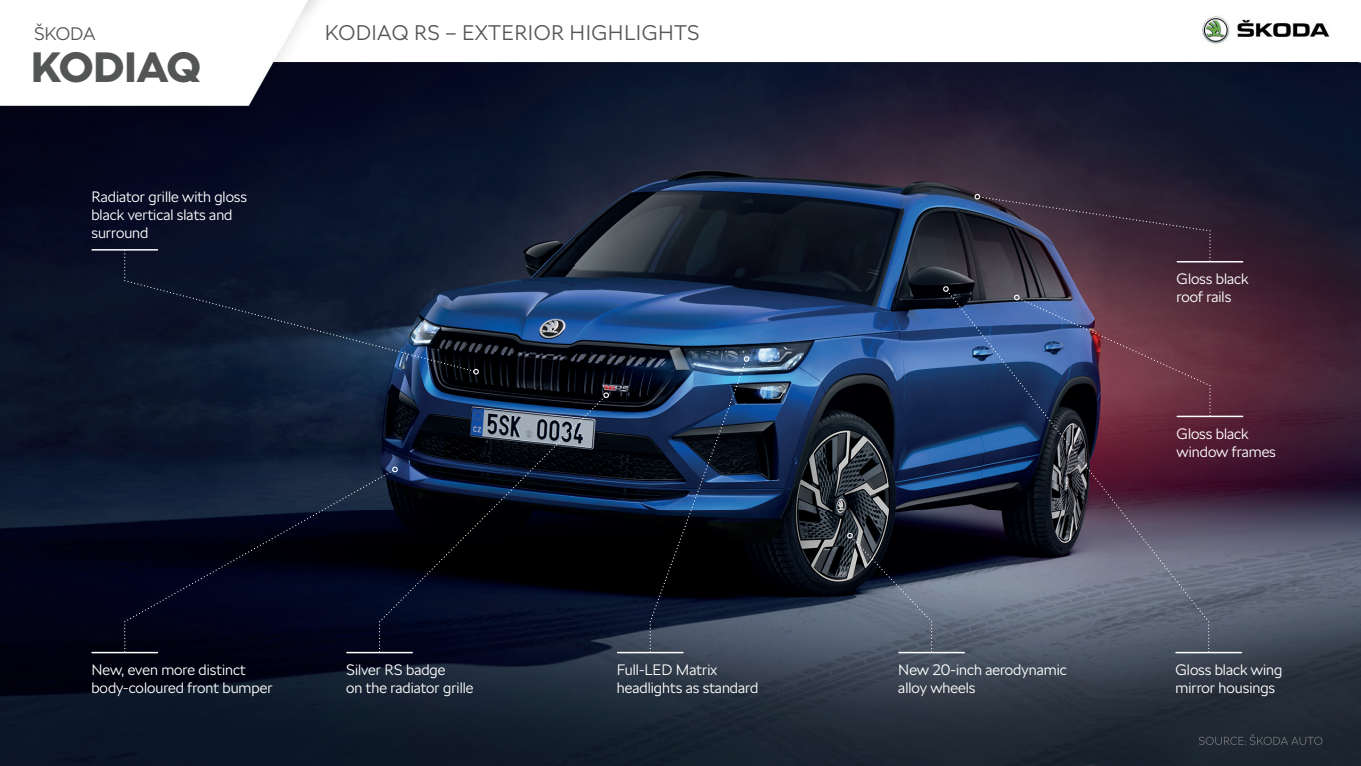
<style>
.page{position:relative;width:1361px;height:766px;background:#fff}
.page>*{position:absolute;margin:0;border:0;box-sizing:border-box;transform-origin:0 0}
.t1{font:900 42px "SKODA Next";letter-spacing:.02em;color:#545555}
.t2{font:300 21px "SKODA Next";letter-spacing:.02em;color:#545555}
.t3{font:300 18px "SKODA Next";letter-spacing:-.01em;color:#545555}
.t4{font:300 15px/18px "SKODA Next";color:#fff}
</style>
<div class="page">
<img style="left:0;top:0;width:1361px;height:765px">
<img style="left:1198px;top:734px;width:124px;height:10px">
<hr style="left:91px;top:651px;width:67px;height:2px;background:#fff">
<svg style="left:124px;top:250px;width:350px;height:3px"></svg>
<svg style="left:124px;top:253px;width:355px;height:121px;background:#132038"></svg>
<hr style="left:91px;top:249px;width:67px;height:1px;background:#fff">
<svg style="left:974px;top:193px;width:236px;height:68px;background:#392b3c"></svg>
<hr style="left:1176px;top:261px;width:67px;height:1px;background:#fff">
<svg style="left:124px;top:466px;width:255px;height:183px;background:#070d22"></svg>
<svg style="left:379px;top:396px;width:226px;height:256px;background:#0c1425"></svg>
<svg style="left:603px;top:392px;width:6px;height:6px"></svg>
<hr style="left:346px;top:651px;width:67px;height:2px;background:#fff">
<svg style="left:650px;top:356px;width:99px;height:296px;background:#192940"></svg>
<hr style="left:617px;top:651px;width:66px;height:2px;background:#fff">
<svg style="left:847px;top:532px;width:85px;height:120px;background:#424956"></svg>
<hr style="left:898px;top:651px;width:67px;height:2px;background:#fff">
<svg style="left:947px;top:290px;width:262px;height:362px;background:#48485e"></svg>
<svg style="left:943px;top:286px;width:6px;height:6px"></svg>
<hr style="left:1175px;top:651px;width:67px;height:2px;background:#fff">
<svg style="left:1013px;top:294px;width:197px;height:122px;background:#56405b"></svg>
<hr style="left:1176px;top:415px;width:67px;height:2px;background:#fff">
<p class="t3" style="left:34px;top:23px;width:63px">ŠKODA</p>
<h1 class="t1" style="left:31px;top:42px;width:171px">KODIAQ</h1>
<p class="t4" style="left:91px;top:188px;width:157px">Radiator grille with gloss black vertical slats and surround</p>
<h2 class="t2" style="left:325px;top:20px;width:376px">KODIAQ RS – EXTERIOR HIGHLIGHTS</h2>
<p class="t4" style="left:1176px;top:270px;width:74px">Gloss black roof rails</p>
<p class="t4" style="left:1176px;top:425px;width:101px">Gloss black window frames</p>
<p class="t4" style="left:91px;top:661px;width:183px">New, even more distinct body-coloured front bumper</p>
<p class="t4" style="left:346px;top:661px;width:129px">Silver RS badge<br>on the radiator grille</p>
<p class="t4" style="left:617px;top:661px;width:143px">Full-LED Matrix headlights as standard</p>
<p class="t4" style="left:898px;top:661px;width:170px">New 20-inch aerodynamic alloy wheels</p>
<p class="t4" style="left:1175px;top:661px;width:108px">Gloss black wing mirror housings</p>
</div>
